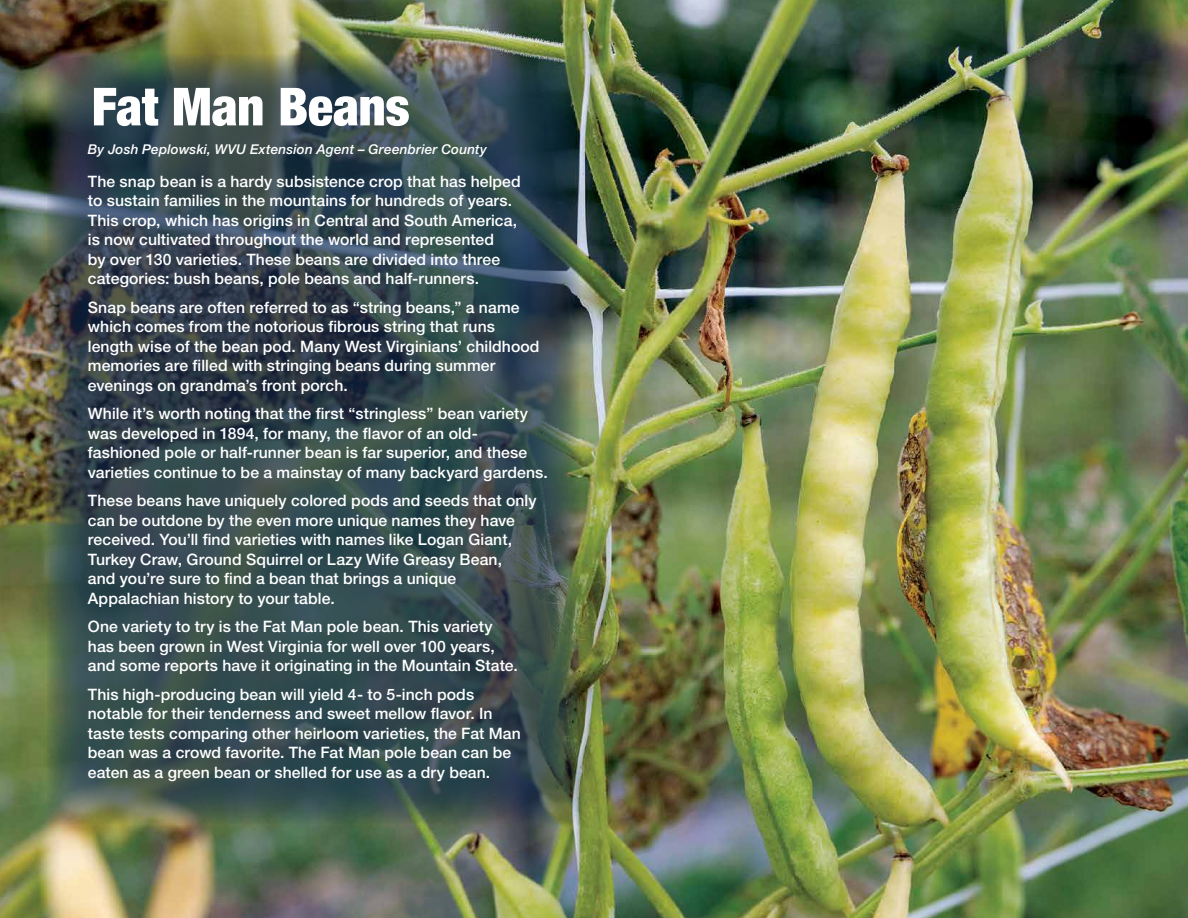
<style>
.page{position:relative;width:1188px;height:918px;background:#fff}
.page>*{position:absolute;margin:0;border:0;box-sizing:border-box;transform-origin:0 0}
.Heading_2_-_ARTICLE_TITLE{font:900 condensed 52.5px "Helvetica Neue LT Std";letter-spacing:-.01em;color:#fff}
.ARTICLE_TEXT{font:500 15.75px/19.5px "Helvetica Neue LT Std";letter-spacing:.005em;color:#fff}
.ARTICLE_AUTHOR{font:italic 500 13.5px "Helvetica Neue LT Std";letter-spacing:.015em;color:#fff}
</style>
<div class="page">
<img style="left:0;top:0;width:1188px;height:918px">
<svg style="left:47px;top:54px;width:534px;height:770px"></svg>
<p class="Heading_2_-_ARTICLE_TITLE" style="left:92px;top:74px;width:320px">Fat Man Beans</p>
<p class="ARTICLE_AUTHOR" style="left:88px;top:141px;width:401px">By Josh Peplowski, WVU Extension Agent – Greenbrier County</p>
<p class="ARTICLE_TEXT" style="left:88px;top:171px;width:434px">The snap bean is a hardy subsistence crop that has helped to sustain families in the mountains for hundreds of years.<br>This crop, which has origins in Central and South America, is now cultivated throughout the world and represented<br>by over 130 varieties. These beans are divided into three categories: bush beans, pole beans and half-runners.</p>
<p class="ARTICLE_TEXT" style="left:88px;top:297px;width:453px">Snap beans are often referred to as “string beans,” a name which comes from the notorious fibrous string that runs length wise of the bean pod. Many West Virginians’ childhood memories are filled with stringing beans during summer evenings on grandma’s front porch.</p>
<p class="ARTICLE_TEXT" style="left:88px;top:404px;width:461px">While it’s worth noting that the first “stringless” bean variety was developed in 1894, for many, the flavor of an old&shy;fashioned pole or half-runner bean is far superior, and these varieties continue to be a mainstay of many backyard gardens.</p>
<p class="ARTICLE_TEXT" style="left:88px;top:491px;width:450px">These beans have uniquely colored pods and seeds that only can be outdone by the even more unique names they have received. You’ll find varieties with names like Logan Giant, Turkey Craw, Ground Squirrel or Lazy Wife Greasy Bean,<br>and you’re sure to find a bean that brings a unique Appalachian history to your table.</p>
<p class="ARTICLE_TEXT" style="left:88px;top:617px;width:432px">One variety to try is the Fat Man pole bean. This variety has been grown in West Virginia for well over 100 years, and some reports have it originating in the Mountain State.</p>
<p class="ARTICLE_TEXT" style="left:88px;top:684px;width:435px">This high-producing bean will yield 4- to 5-inch pods notable for their tenderness and sweet mellow flavor. In taste tests comparing other heirloom varieties, the Fat Man bean was a crowd favorite. The Fat Man pole bean can be eaten as a green bean or shelled for use as a dry bean.</p>
</div>
